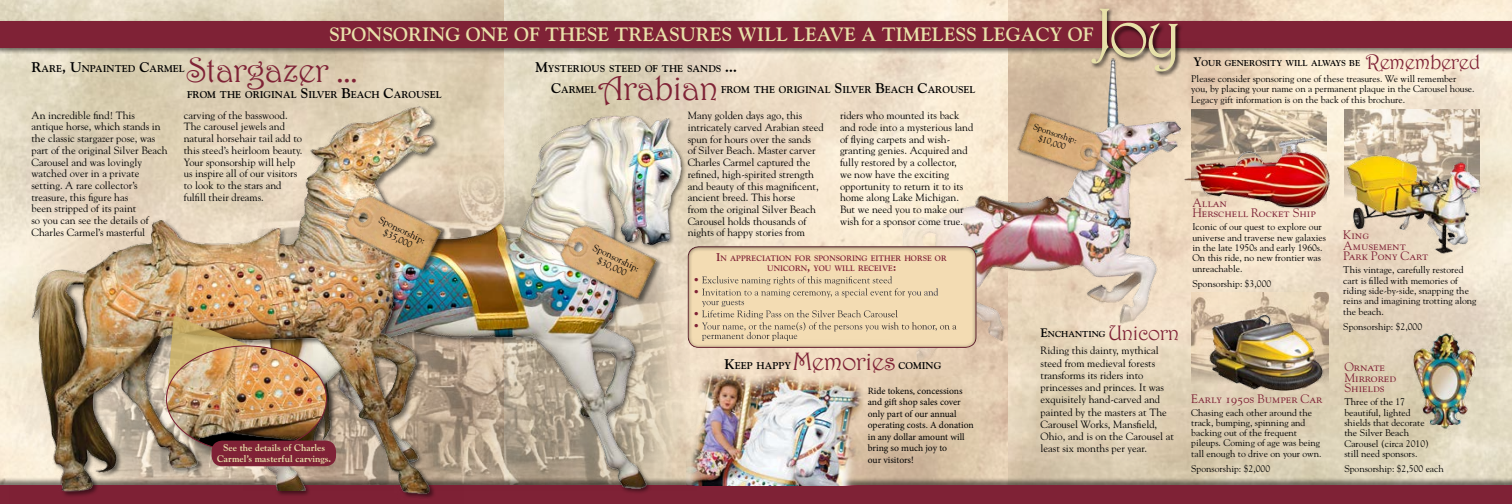
<style>
.page{position:relative;width:1512px;height:504px;background:#fff}
.page>*{position:absolute;margin:0;border:0;box-sizing:border-box;transform-origin:0 0}
.t1{font:70px "Harrington";color:#e8e1a9}
.t2{font:35px "Harrington";letter-spacing:-.02em;color:#7f2236}
.t3{font:21px "Harrington";letter-spacing:-.02em;color:#7f2236}
.t4{font:700 19.25px "Goudy";color:#e8e1a9}
.t5{font:12.25px/10.5px "Goudy SC";color:#7f2236}
.t6{font:10.5px/11.7px "Goudy";color:#000}
.t7{font:700 9.8px/21px "Goudy";color:#000}
.t8{font:9.62px/10.3px "Goudy";color:#000}
.t9{font:9.62px/11.5px "Minion Pro";color:#000}
.t10{font:700 9.62px/10.5px "Goudy";color:#e8e1a9;text-align:center}
.t11{font:9.62px/12.2px "Goudy";color:#7f2236}
.t12{font:8.75px/9.6px "Goudy";color:#000;text-align:center}
.t13{font:700 8.58px "Goudy";color:#000}
.t14{font:700 7.88px/10.5px "Goudy";color:#7f2236;text-align:center}
.s1{font-size:14px}
.s2{font-size:11.2px}
.s3{font-family:"Harrington";font-weight:400;font-size:25.2px;color:#7f2236}
.s4{font-size:12.25px}
</style>
<div class="page">
<img style="left:0;top:0;width:1512px;height:477px">
<svg style="left:504px;top:0;width:504px;height:477px;background:#e9dac3"></svg>
<img style="left:0;top:135px;width:769px;height:342px">
<div style="left:0;top:20px;width:1512px;height:34px;background:#000;opacity:.5"></div>
<div style="left:0;top:21px;width:1512px;height:27px;background:#7f2236"></div>
<div style="left:1090px;top:6px;width:95px;height:71px;background:#000;opacity:.75"></div>
<div style="left:0;top:477px;width:1512px;height:27px;background:#000;opacity:.5"></div>
<div style="left:0;top:485px;width:1512px;height:19px;background:#7f2236"></div>
<img style="left:243px;top:95px;width:453px;height:395px">
<img style="left:516px;top:170px;width:157px;height:164px">
<img style="left:1201px;top:110px;width:126px;height:19px">
<img style="left:1344px;top:110px;width:136px;height:36px">
<img style="left:1192px;top:292px;width:136px;height:91px">
<img style="left:1201px;top:129px;width:140px;height:87px">
<img style="left:1325px;top:146px;width:178px;height:118px">
<img style="left:1407px;top:329px;width:79px;height:109px">
<img style="left:1208px;top:307px;width:131px;height:91px">
<img style="left:896px;top:41px;width:305px;height:327px">
<img style="left:10px;top:102px;width:454px;height:396px">
<img style="left:166px;top:315px;width:111px;height:31px">
<div style="left:168px;top:347px;width:170px;height:116px;background:#000;opacity:.4"></div>
<img style="left:166px;top:346px;width:160px;height:106px">
<div style="left:212px;top:441px;width:124px;height:25px;background:#7f2236;border-radius:10px"></div>
<div style="left:680px;top:239px;width:304px;height:110px;background:#000;opacity:.75"></div>
<img style="left:680px;top:340px;width:210px;height:145px">
<img style="left:301px;top:141px;width:157px;height:164px">
<img style="left:1008px;top:95px;width:123px;height:102px">
<h1 class="t1" style="left:1095px;top:-10px;width:90px">Joy</h1>
<h3 class="t4" style="left:329px;top:23px;width:766px">SPONS ORING ONE OF THESE TREASURES WILL LEAVE A TIMELESS LEGACY OF</h3>
<h2 class="t2" style="left:186px;top:49px;width:173px">Stargazer ...</h2>
<p class="t7" style="left:551px;top:58px;width:187px;text-indent:-16px"><span class="s1">M</span>YSTERIOUS STEED OF THE SANDS <span class="s1">...<br>C</span>ARMEL</p>
<p class="t7" style="left:32px;top:58px;width:155px"><span class="s1">R</span>ARE<span class="s1">, U</span>NPAINTED <span class="s1">C</span>ARMEL</p>
<h2 class="t2" style="left:598px;top:67px;width:122px">Arabian</h2>
<p class="t7" style="left:721px;top:79px;width:256px">FROM THE ORIGINAL <span class="s1">S</span>ILVER <span class="s1">B</span>EACH <span class="s1">C</span>AROUSEL</p>
<p class="t7" style="left:187px;top:84px;width:256px">FROM THE ORIGINAL <span class="s1">S</span>ILVER <span class="s1">B</span>EACH <span class="s1">C</span>AROUSEL</p>
<p class="t6" style="left:32px;top:109px;width:138px">An incredible find! This antique horse, which stands in the classic stargazer pose, was part of the original Silver Beach<br>Carousel and was lovingly watched over in a private setting. A rare collector’s treasure, this figure has<br>been stripped of its paint<br>so you can see the details of<br>Charles Carmel’s masterful</p>
<p class="t6" style="left:184px;top:109px;width:120px">carving of the basswood.<br>The carousel jewels and natural horsehair tail add to this steed’s heirloom beauty.<br>Your sponsorship will help us inspire all of our visitors to look to the stars and fulfill their dreams.</p>
<p class="t8" style="left:382px;top:214px;width:52px;line-height:9.6px;text-align:center;rotate:26deg">Sponsorship: $35,000</p>
<p class="t10" style="left:217px;top:443px;width:116px">SEE THE DETAILS OF CHARLES<br>CARMEL’S MASTERFUL CARVINGS.</p>
<p class="t8" style="left:596px;top:242px;width:52px;line-height:9.6px;text-align:center;rotate:26deg">Sponsorship: $30,000</p>
<p class="t6" style="left:688px;top:110px;width:138px">Many golden days ago, this intricately carved Arabian steed spun for hours over the sands<br>of Silver Beach. Master carver<br>Charles Carmel captured the refined, high-spirited strength and beauty of this magnificent, ancient breed. This horse<br>from the original Silver Beach<br>Carousel holds thousands of nights of happy stories from</p>
<p class="t6" style="left:840px;top:110px;width:135px">riders who mounted its back and rode into a mysterious land of flying carpets and wish&shy;granting genies. Acquired and fully restored by a collector,<br>we now have the exciting opportunity to return it to its home along Lake Michigan.<br>But we need you to make our wish for a sponsor come true.</p>
<p class="t11" style="left:694px;top:274px;width:7px">• •</p>
<p class="t11" style="left:694px;top:308px;width:7px">• •</p>
<p class="t14" style="left:716px;top:253px;width:232px"><span class="s2">I</span>N APPRECIATION FOR SPONSORING EITHER HORSE OR<br>UNICORN<span class="s2">,</span> YOU WILL RECEIVE<span class="s2">:</span></p>
<p class="t7" style="left:725px;top:355px;width:218px"><span class="s1">K</span>EEP HAPPY <span class="s3">Memories</span> COMING</p>
<p class="t9" style="left:868px;top:385px;width:107px">Ride tokens, concessions and gift shop sales cover only part of our annual operating costs. A donation in any dollar amount will bring so much joy to<br>our visitors!</p>
<p class="t12" style="left:1035px;top:121px;width:47px;rotate:19deg">Sponsorship: $10,000</p>
<p class="t13" style="left:1040px;top:329px;width:67px"><span class="s4">E</span>NCHANTING</p>
<h3 class="t3" style="left:1108px;top:320px;width:72px">Unicorn</h3>
<p class="t6" style="left:1041px;top:344px;width:135px;line-height:12.2px">Riding this dainty, mythical steed from medieval forests transforms its riders into princesses and princes. It was exquisitely hand-carved and painted by the masters at The<br>Carousel Works, Mansfield,<br>Ohio, and is on the Carousel at least six months per year.</p>
<h3 class="t3" style="left:1366px;top:49px;width:116px">Remembered</h3>
<p class="t13" style="left:1193px;top:58px;width:168px"><span class="s4">Y</span>OUR GENEROSITY WILL ALWAYS BE</p>
<p class="t8" style="left:1191px;top:73px;width:285px">Please consider sponsoring one of these treasures. We will remember you, by placing your name on a permanent plaque in the Carousel house.<br>Legacy gift information is on the back of this brochure.</p>
<p class="t5" style="left:1192px;top:197px;width:125px">Allan<br>Herschell Rocket Ship</p>
<p class="t8" style="left:1192px;top:222px;width:135px">Iconic of our quest to explore our universe and traverse new galaxies in the late 1950s and early 1960s.<br>On this ride, no new frontier was unreachable.</p>
<p class="t8" style="left:1192px;top:278px;width:80px">Sponsorship: $3,000</p>
<p class="t5" style="left:1191px;top:393px;width:133px">Early 1950s Bumper Car</p>
<p class="t8" style="left:1191px;top:407px;width:132px">Chasing each other around the track, bumping, spinning and backing out of the frequent pileups. Coming of age was being tall enough to drive on your own.</p>
<p class="t8" style="left:1191px;top:464px;width:80px">Sponsorship: $2,000</p>
<p class="t5" style="left:1343px;top:230px;width:87px">King<br>Amusement<br>Park Pony Cart</p>
<p class="t8" style="left:1343px;top:265px;width:135px">This vintage, carefully restored cart is filled with memories of riding side-by-side, snapping the reins and imagining trotting along the beach.</p>
<p class="t8" style="left:1343px;top:321px;width:80px">Sponsorship: $2,000</p>
<p class="t5" style="left:1344px;top:362px;width:53px">Ornate<br>Mirrored<br>Shields</p>
<p class="t8" style="left:1344px;top:397px;width:86px">Three of the 17 beautiful, lighted shields that decorate the Silver Beach<br>Carousel (circa 2010) still need sponsors.</p>
<p class="t8" style="left:1344px;top:464px;width:101px">Sponsorship: $2,500 each</p>
</div>
